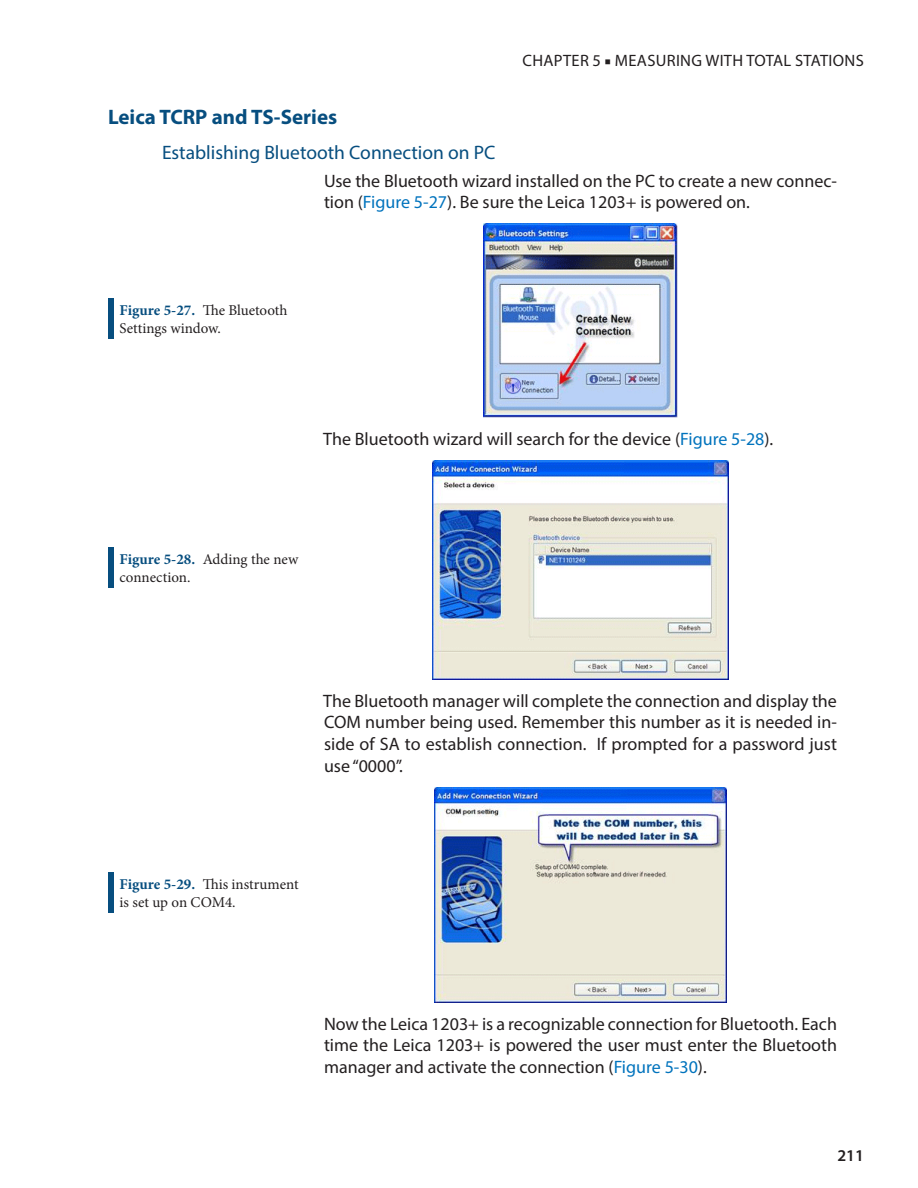
<style>
.page{position:relative;width:918px;height:1188px;background:#fff}
.page>*{position:absolute;margin:0;border:0;box-sizing:border-box;transform-origin:0 0}
.Heading_2{font:700 21px "Myriad Pro";color:#074e7f}
.Heading_3{font:19.5px "Myriad Pro";color:#074e7f}
.t1{font:18px/21.6px "Myriad Pro";color:#231f20;text-align:justify}
.t2{font:16.5px "Myriad Pro";letter-spacing:.02em;color:#231f20}
.t3{font:600 16.5px "Myriad Pro";color:#231f20}
.t4{font:15px/18px "Minion Pro";color:#231f20}
.s1{font-family:"Minion Pro";font-weight:700}
.s2{color:#0073bd}
.s3{font-weight:700;color:#074e7f}
</style>
<div class="page">
<div style="left:108px;top:298px;width:6px;height:41px;background:#074e7f"></div>
<img style="left:484px;top:224px;width:193px;height:193px">
<div style="left:108px;top:547px;width:6px;height:41px;background:#074e7f"></div>
<img style="left:432px;top:460px;width:297px;height:220px">
<div style="left:108px;top:872px;width:6px;height:41px;background:#074e7f"></div>
<img style="left:435px;top:787px;width:291px;height:215px">
<p class="t2" style="left:523px;top:51px;width:116px">CHAPTER 5 <span class="s1">■</span> Measuring</p>
<p class="t2" style="left:705px;top:51px;width:60px">With Total</p>
<p class="t2" style="left:795px;top:51px;width:18px">Stations</p>
<p class="Heading_2" style="left:108px;top:103px;width:231px">Leica TCRP and TS-Series</p>
<p class="Heading_3" style="left:162px;top:141px;width:335px">Establishing Bluetooth Connection on PC</p>
<p class="t1" style="left:324px;top:170px;width:515px">Use the Bluetooth wizard installed on the PC to create a new connec&shy;tion (<span class="s2">Figure 5-27</span>). Be sure the Leica 1203+ is powered on.</p>
<p class="t4" style="left:120px;top:301px;width:169px"><span class="s3">Figure 5-27.</span> The Bluetooth<br>Settings window.</p>
<p class="t1" style="left:323px;top:428px;width:452px">The Bluetooth wizard will search for the device (<span class="s2">Figure 5-28</span>).</p>
<p class="t4" style="left:120px;top:550px;width:180px"><span class="s3">Figure 5-28.</span> Adding the new connection.</p>
<p class="t1" style="left:323px;top:690px;width:515px">The Bluetooth manager will complete the connection and display the COM number being used. Remember this number as it is needed in&shy;side of SA to establish connection. If prompted for a password just use “0000”.</p>
<p class="t4" style="left:120px;top:875px;width:180px"><span class="s3">Figure 5-29.</span> This instrument is set up on COM4.</p>
<p class="t1" style="left:324px;top:1012px;width:515px">Now the Leica 1203+ is a recognizable connection for Bluetooth. Each time the Leica 1203+ is powered the user must enter the Bluetooth manager and activate the connection (<span class="s2">Figure 5-30</span>).</p>
<p class="t3" style="left:837px;top:1145px;width:28px">211</p>
</div>
